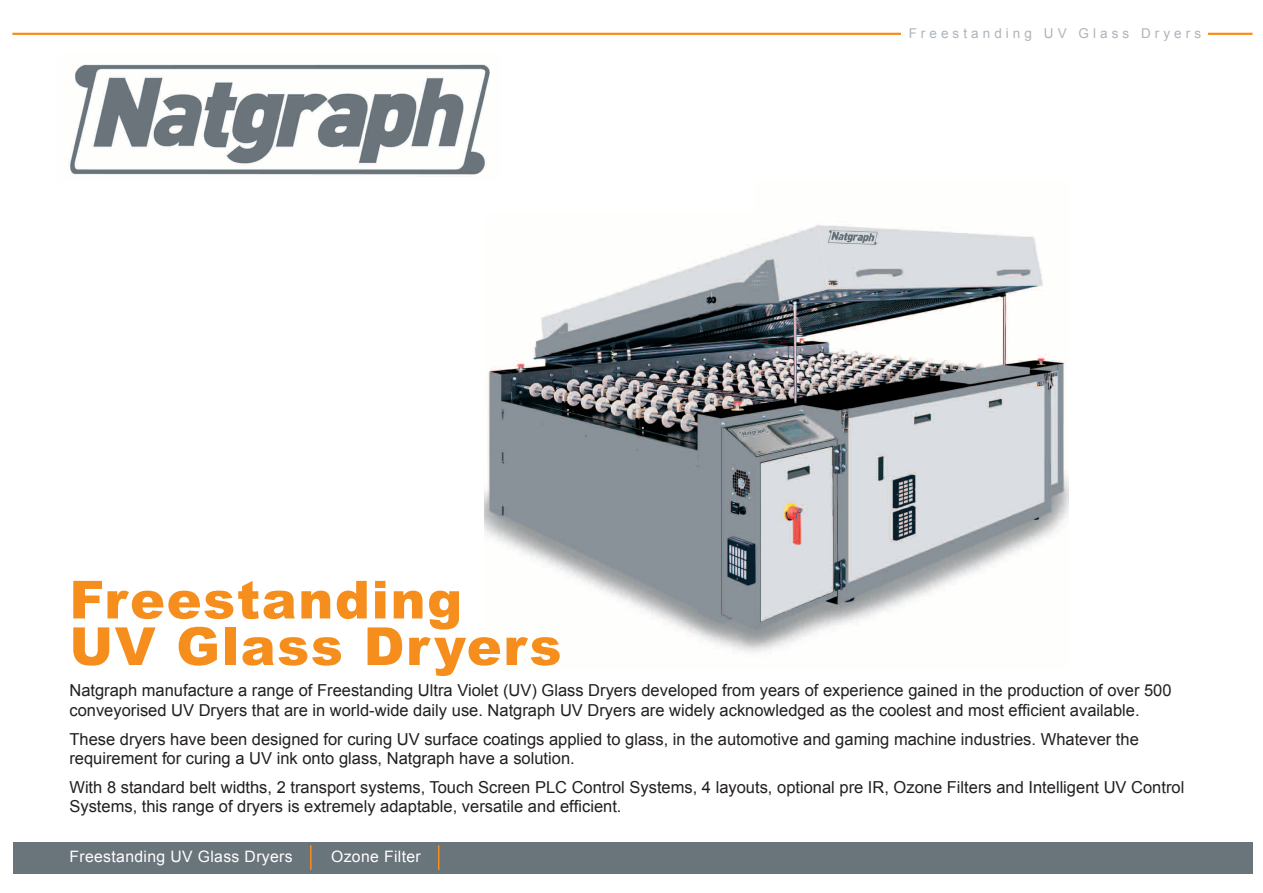
<style>
.page{position:relative;width:1263px;height:893px;background:#fff}
.page>*{position:absolute;margin:0;border:0;box-sizing:border-box;transform-origin:0 0}
.t1{font:900 52.5px/46.5px "Arial";letter-spacing:.03em;color:#f68e1e}
.t2{font:16.5px/19.8px "Arial";color:#231f20}
.t3{font:15.75px "Arial";letter-spacing:.025em;color:#fff}
.t4{font:13.5px "Arial";letter-spacing:.3em;color:#adb4ba}
</style>
<div class="page">
<img style="left:484px;top:224px;width:585px;height:428px">
<hr style="left:12px;top:33px;width:1240px;height:2px;background:#f68e1e">
<div style="left:901px;top:20px;width:306px;height:31px;background:#fff"></div>
<div style="left:13px;top:842px;width:1239px;height:31px;background:#6a747b"></div>
<img style="left:70px;top:64px;width:420px;height:111px">
<hr style="left:310px;top:845px;width:2px;height:25px;background:#f68e1e">
<svg style="left:438px;top:845px;width:1px;height:25px"></svg>
<p class="t4" style="left:909px;top:25px;width:294px">Freestanding UV Glass Dryers</p>
<h1 class="t1" style="left:69px;top:575px;width:494px">Freestanding<br>UV Glass Dryers</h1>
<p class="t2" style="left:69px;top:681px;width:1104px">Natgraph manufacture a range of Freestanding Ultra Violet (UV) Glass Dryers developed from years of experience gained in the production of over 500 conveyorised UV Dryers that are in world-wide daily use. Natgraph UV Dryers are widely acknowledged as the coolest and most efficient available.</p>
<p class="t2" style="left:69px;top:729px;width:1071px">These dryers have been designed for curing UV surface coatings applied to glass, in the automotive and gaming machine industries. Whatever the requirement for curing a UV ink onto glass, Natgraph have a solution.</p>
<p class="t2" style="left:69px;top:777px;width:1116px">With 8 standard belt widths, 2 transport systems, Touch Screen PLC Control Systems, 4 layouts, optional pre IR, Ozone Filters and Intelligent UV Control<br>Systems, this range of dryers is extremely adaptable, versatile and efficient.</p>
<p class="t3" style="left:69px;top:846px;width:225px">Freestanding UV Glass Dryers</p>
<p class="t3" style="left:331px;top:846px;width:91px">Ozone Filter</p>
</div>
